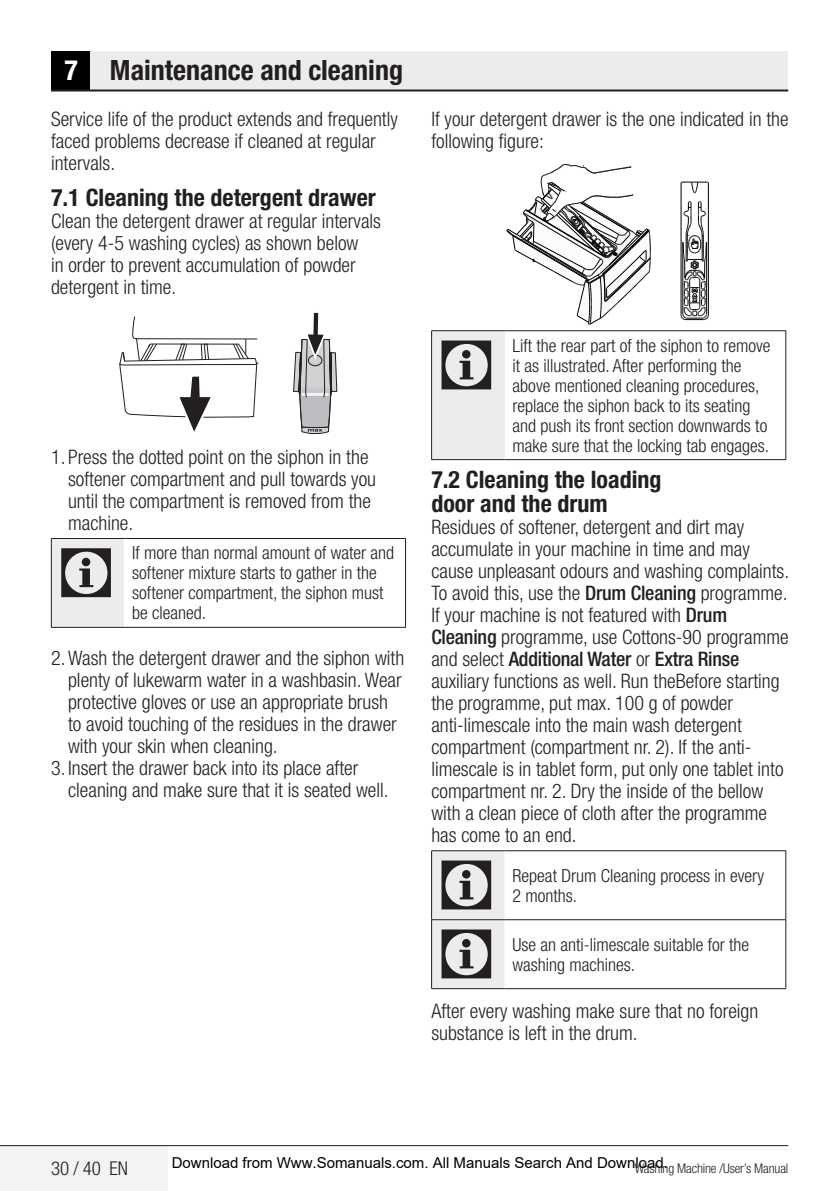
<style>
.page{position:relative;width:840px;height:1191px;background:#fff}
.page>*{position:absolute;margin:0;border:0;box-sizing:border-box;transform-origin:0 0}
.Girintili_Yazi_uyari{font:72px "ZIWARNUN";color:#231f20}
.Unite_Baslik{font:700 condensed 28px "Helvetica Neue LT Pro";color:#231f20}
.Konu_Baslik{font:700 condensed 24px/24px "Helvetica Neue LT Pro";color:#231f20}
.Normal_Yazi{font:300 condensed 20px/22px "Helvetica Neue LT Pro";color:#231f20}
.Girintili_Yazi{font:300 condensed 20px/22px "Helvetica Neue LT Pro";color:#231f20}
.t1{font:300 condensed 19px "Helvetica Neue LT Pro";color:#231f20}
.Girintili_Yazi_uyari-2{font:300 condensed 18px/20px "Helvetica Neue LT Pro";color:#231f20}
.t2{font:15px "Arial";color:#000}
.t3{font:300 condensed 13.4px "Helvetica Neue LT Pro";letter-spacing:-.01em;color:#231f20}
.s1{color:#fff}
.s2{font-weight:500}
</style>
<div class="page">
<div style="left:0;top:1145px;width:168px;height:46px;background:#f2f3f4"></div>
<hr style="left:0;top:1145px;width:787px;height:1px;background:#231f20">
<div style="left:51px;top:51px;width:39px;height:40px;background:#000"></div>
<div style="left:90px;top:51px;width:697px;height:40px;background:#ececee"></div>
<hr style="left:51px;top:89px;width:736px;height:2px;background:#231f20">
<svg style="left:293px;top:312px;width:45px;height:123px"></svg>
<svg style="left:119px;top:316px;width:139px;height:116px"></svg>
<div style="left:51px;top:538px;width:73px;height:89px;background:#ececee"></div>
<hr style="left:51px;top:627px;width:73px;height:1px;background:#231f20">
<hr style="left:124px;top:627px;width:281px;height:1px;background:#231f20">
<hr style="left:51px;top:538px;width:73px;height:1px;background:#231f20">
<hr style="left:51px;top:539px;width:1px;height:88px;background:#231f20">
<hr style="left:124px;top:538px;width:281px;height:1px;background:#231f20">
<hr style="left:405px;top:539px;width:1px;height:88px;background:#231f20">
<hr style="left:707px;top:183px;width:1px;height:132px;background:#000">
<hr style="left:680px;top:183px;width:1px;height:132px;background:#000">
<svg style="left:680px;top:182px;width:28px;height:11px"></svg>
<svg style="left:680px;top:201px;width:28px;height:119px"></svg>
<svg style="left:506px;top:164px;width:144px;height:161px"></svg>
<div style="left:431px;top:331px;width:73px;height:128px;background:#ececee"></div>
<hr style="left:431px;top:459px;width:73px;height:1px;background:#231f20">
<hr style="left:504px;top:459px;width:281px;height:1px;background:#231f20">
<hr style="left:431px;top:330px;width:73px;height:1px;background:#231f20">
<hr style="left:431px;top:331px;width:1px;height:128px;background:#231f20">
<hr style="left:504px;top:330px;width:281px;height:1px;background:#231f20">
<hr style="left:785px;top:331px;width:1px;height:128px;background:#231f20">
<div style="left:432px;top:851px;width:72px;height:137px;background:#ececee"></div>
<hr style="left:431px;top:850px;width:73px;height:1px;background:#231f20">
<hr style="left:431px;top:851px;width:1px;height:68px;background:#231f20">
<hr style="left:504px;top:850px;width:281px;height:1px;background:#231f20">
<hr style="left:785px;top:851px;width:1px;height:68px;background:#231f20">
<hr style="left:431px;top:988px;width:73px;height:1px;background:#231f20">
<hr style="left:504px;top:988px;width:281px;height:1px;background:#231f20">
<hr style="left:431px;top:919px;width:73px;height:1px;background:#231f20">
<hr style="left:431px;top:920px;width:1px;height:68px;background:#231f20">
<hr style="left:504px;top:919px;width:281px;height:1px;background:#231f20">
<hr style="left:785px;top:920px;width:1px;height:68px;background:#231f20">
<p class="Unite_Baslik" style="left:64px;top:53px;width:340px"><span class="s1">7</span> Maintenance and cleaning</p>
<p class="Normal_Yazi" style="left:51px;top:108px;width:348px">Service life of the product extends and frequently faced problems decrease if cleaned at regular intervals.</p>
<p class="Konu_Baslik" style="left:51px;top:185px;width:326px">7.1 Cleaning the detergent drawer</p>
<p class="Normal_Yazi" style="left:51px;top:210px;width:331px">Clean the detergent drawer at regular intervals (every 4-5 washing cycles) as shown below<br>in order to prevent accumulation of powder detergent in time.</p>
<p class="Girintili_Yazi" style="left:68px;top:446px;width:309px;text-indent:-17px">1. Press the dotted point on the siphon in the softener compartment and pull towards you until the compartment is removed from the machine.</p>
<p class="Girintili_Yazi_uyari" style="left:57px;top:535px;width:63px">C</p>
<p class="Girintili_Yazi_uyari-2" style="left:132px;top:543px;width:263px">If more than normal amount of water and softener mixture starts to gather in the softener compartment, the siphon must be cleaned.</p>
<p class="Girintili_Yazi" style="left:68px;top:646px;width:337px;text-indent:-17px">2.Wash the detergent drawer and the siphon with plenty of lukewarm water in a washbasin. Wear protective gloves or use an appropriate brush to avoid touching of the residues in the drawer with your skin when cleaning.</p>
<p class="Girintili_Yazi" style="left:68px;top:756px;width:322px;text-indent:-17px">3. Insert the drawer back into its place after cleaning and make sure that it is seated well.</p>
<p class="Normal_Yazi" style="left:431px;top:108px;width:358px">If your detergent drawer is the one indicated in the following figure:</p>
<p class="Girintili_Yazi_uyari" style="left:437px;top:327px;width:63px">C</p>
<p class="Girintili_Yazi_uyari-2" style="left:512px;top:335px;width:259px">Lift the rear part of the siphon to remove it as illustrated. After performing the above mentioned cleaning procedures, replace the siphon back to its seating and push its front section downwards to make sure that the locking tab engages.</p>
<p class="Konu_Baslik" style="left:431px;top:467px;width:231px">7.2 Cleaning the loading door and the drum</p>
<p class="Normal_Yazi" style="left:431px;top:515px;width:359px">Residues of softener, detergent and dirt may accumulate in your machine in time and may cause unpleasant odours and washing complaints.<br>To avoid this, use the <span class="s2">Drum Cleaning</span> programme.<br>If your machine is not featured with <span class="s2">Drum Cleaning</span> programme, use Cottons-90 programme and select <span class="s2">Additional Water</span> or <span class="s2">Extra Rinse </span>auxiliary functions as well. Run theBefore starting the programme, put max. 100 g of powder anti-limescale into the main wash detergent compartment (compartment nr. 2). If the anti&shy;limescale is in tablet form, put only one tablet into compartment nr. 2. Dry the inside of the bellow with a clean piece of cloth after the programme has come to an end.</p>
<p class="Girintili_Yazi_uyari" style="left:437px;top:847px;width:63px">C</p>
<p class="Girintili_Yazi_uyari-2" style="left:512px;top:865px;width:253px">Repeat Drum Cleaning process in every<br>2 months.</p>
<p class="Girintili_Yazi_uyari" style="left:437px;top:916px;width:63px">C</p>
<p class="Girintili_Yazi_uyari-2" style="left:512px;top:934px;width:238px">Use an anti-limescale suitable for the washing machines.</p>
<p class="Normal_Yazi" style="left:431px;top:999px;width:328px">After every washing make sure that no foreign substance is left in the drum.</p>
<p class="t2" style="left:172px;top:1154px;width:497px">Download from Www.Somanuals.com. All Manuals Search And Download.</p>
<p class="t1" style="left:51px;top:1157px;width:78px">30 / 40 EN</p>
<p class="t3" style="left:634px;top:1160px;width:155px">Washing Machine /User’s Manual</p>
</div>
